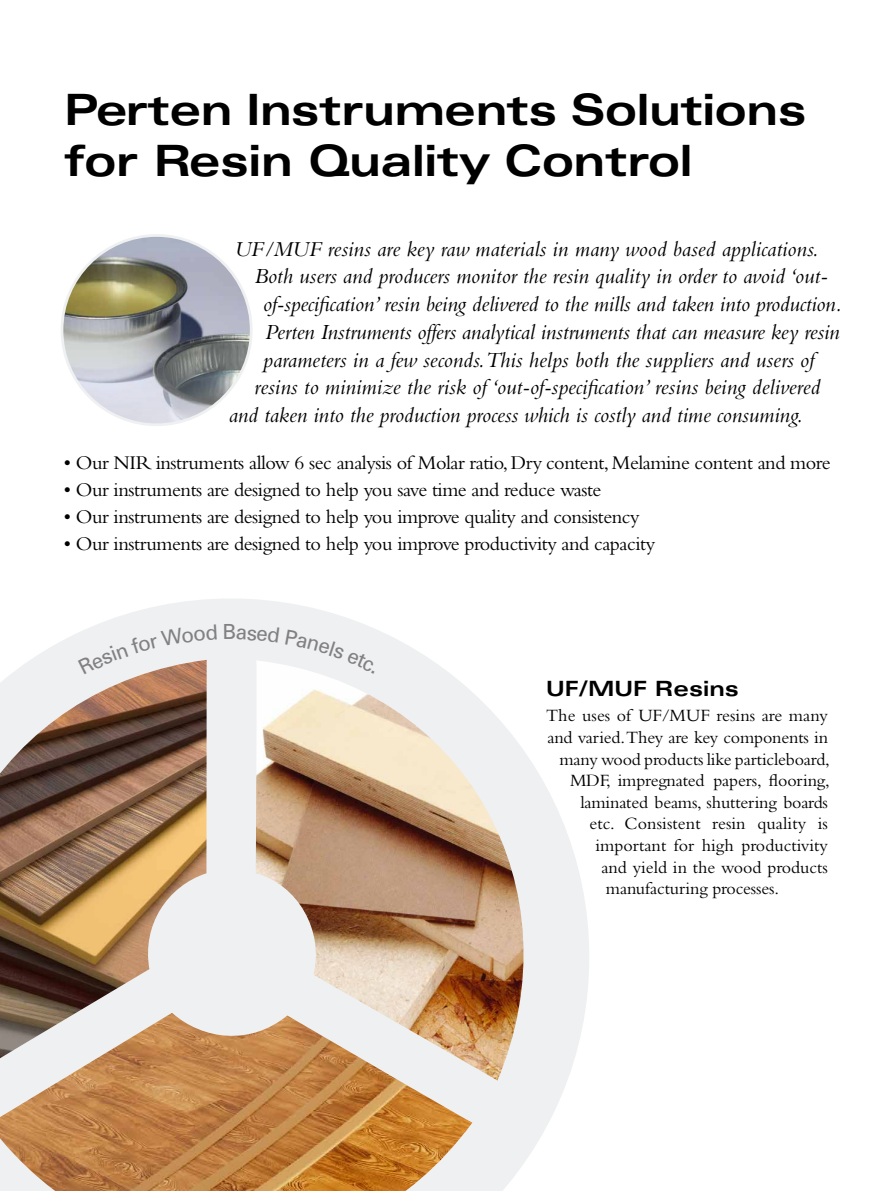
<style>
.page{position:relative;width:893px;height:1191px;background:#fff}
.page>*{position:absolute;margin:0;border:0;box-sizing:border-box;transform-origin:0 0}
.t1{font:700 expanded 43.2px/51.8px "Univers";letter-spacing:-.01em;color:#000}
.t2{font:italic 22.5px "Bembo";letter-spacing:-.005em;color:#000}
.t3{font:700 expanded 21px "Univers";color:#000}
.t4{font:20.7px "Univers";color:#818084}
.t5{font:20.25px "Bembo";letter-spacing:-.02em;color:#000}
.t6{font:18px "Bembo";letter-spacing:-.01em;color:#000}
.s1{font-size:22.2px}
</style>
<div class="page">
<img style="left:0;top:599px;width:589px;height:592px">
<img style="left:62px;top:238px;width:187px;height:184px">
<svg style="left:78px;top:624px;width:139px;height:50px"></svg>
<div style="left:237px;top:626px;width:138px;height:47px;background:#eff0f1"></div>
<h1 class="t1" style="left:64px;top:83px;width:744px">Perten Instruments Solutions for Resin Quality Control</h1>
<p class="t2" style="left:235px;top:235px;width:585px"><span class="s1">UF/MUF</span> resins are key raw materials in many wood based applications.</p>
<p class="t2" style="left:254px;top:263px;width:575px">Both users and producers monitor the resin quality in order to avoid ‘out-</p>
<p class="t2" style="left:263px;top:291px;width:580px">of-specification’ resin being delivered to the mills and taken into production.</p>
<p class="t2" style="left:265px;top:318px;width:576px">Perten Instruments offers analytical instruments that can measure key resin</p>
<p class="t2" style="left:263px;top:346px;width:552px">parameters in a few seconds. This helps both the suppliers and users of</p>
<p class="t2" style="left:254px;top:374px;width:567px">resins to minimize the risk of ‘out-of-specification’ resins being delivered</p>
<p class="t2" style="left:229px;top:402px;width:576px">and taken into the production process which is costly and time consuming.</p>
<p class="t5" style="left:64px;top:450px;width:768px">• Our NIR instruments allow 6 sec analysis of Molar ratio, Dry content, Melamine content and more</p>
<p class="t5" style="left:64px;top:477px;width:539px">• Our instruments are designed to help you save time and reduce waste</p>
<p class="t5" style="left:64px;top:504px;width:577px">• Our instruments are designed to help you improve quality and consistency</p>
<p class="t5" style="left:64px;top:531px;width:593px">• Our instruments are designed to help you improve productivity and capacity</p>
<p class="t4" style="left:223px;top:620px;width:16px">B</p>
<p class="t3" style="left:546px;top:676px;width:194px">UF/MUF Resins</p>
<p class="t6" style="left:546px;top:705px;width:284px">The uses of UF/MUF resins are many</p>
<p class="t6" style="left:547px;top:727px;width:282px">and varied. They are key components in</p>
<p class="t6" style="left:559px;top:748px;width:272px">many wood products like particleboard,</p>
<p class="t6" style="left:570px;top:770px;width:261px">MDF, impregnated papers, flooring,</p>
<p class="t6" style="left:580px;top:791px;width:249px">laminated beams, shuttering boards</p>
<p class="t6" style="left:589px;top:813px;width:240px">etc. Consistent resin quality is</p>
<p class="t6" style="left:595px;top:835px;width:234px">important for high productivity</p>
<p class="t6" style="left:601px;top:856px;width:228px">and yield in the wood products</p>
<p class="t6" style="left:606px;top:878px;width:175px">manufacturing processes.</p>
</div>
